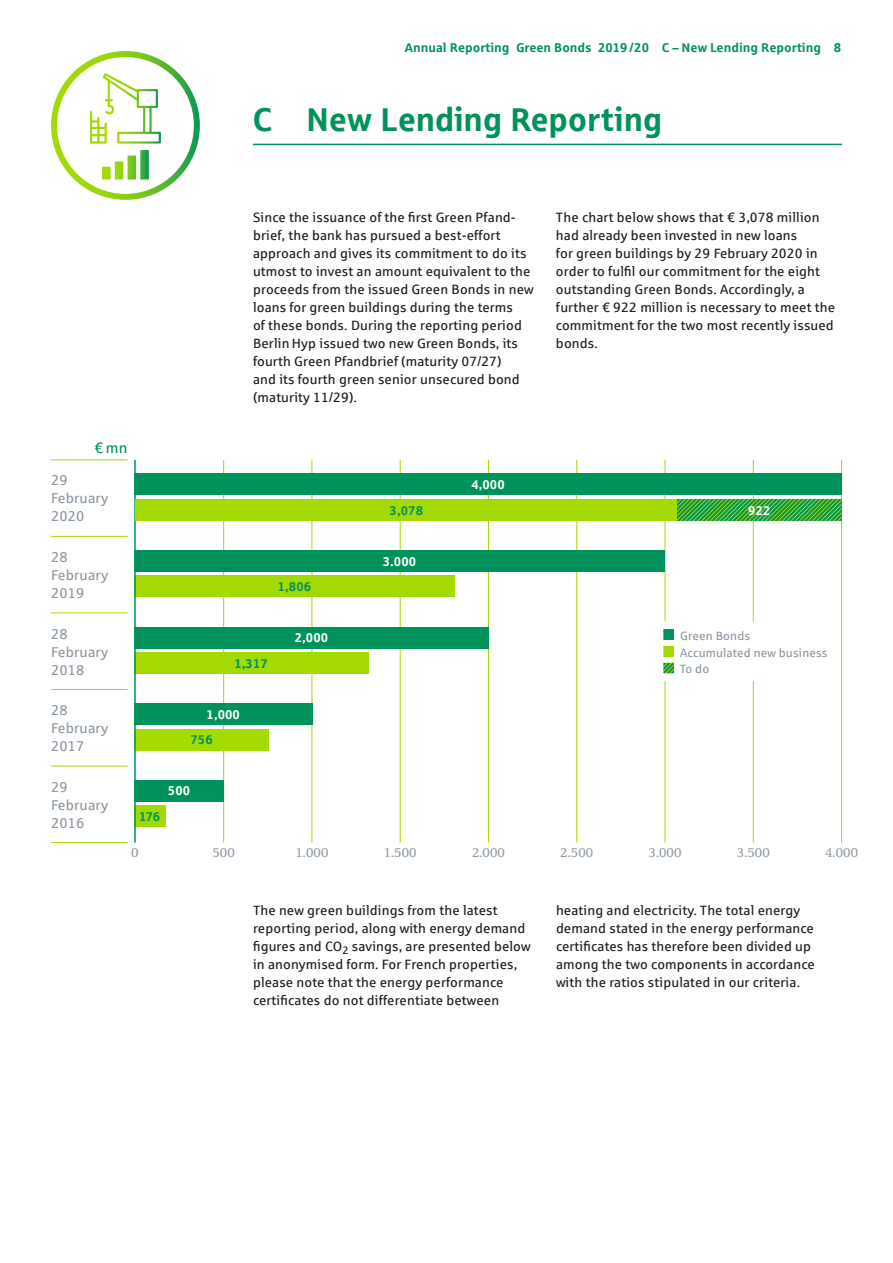
<style>
.page{position:relative;width:893px;height:1263px;background:#fff}
.page>*{position:absolute;margin:0;border:0;box-sizing:border-box;transform-origin:0 0}
.t1{font:33px "Sparkasse Head";letter-spacing:.03em;color:#00925b}
.t2{font:15px "Sparkasse Rg";color:#00925b}
.t3{font:14.25px/18px "Sparkasse Rg";letter-spacing:.01em;color:#8c97a1}
.t4{font:13.5px/18px "Sparkasse Rg";letter-spacing:.01em;color:#1d1d1b}
.t5{font:700 12.75px "Sparkasse Rg";color:#00925b}
.t6{font:12.75px "Sparkasse Serif";letter-spacing:.01em;color:#8c97a1}
.t7{font:700 12.75px "Sparkasse Rg";letter-spacing:.01em;color:#fff}
.t8{font:12px/16.8px "Sparkasse Rg";letter-spacing:.01em;color:#8c97a1}
</style>
<div class="page">
<hr style="left:253px;top:144px;width:589px;height:1px;background:#00925b">
<svg style="left:90px;top:73px;width:71px;height:71px"></svg>
<div style="left:51px;top:51px;width:149px;height:149px;border:6px solid #fff;border-radius:50%"></div>
<svg style="left:102px;top:150px;width:47px;height:30px"></svg>
<hr style="left:51px;top:459px;width:77px;height:1px;background:#a4da04">
<hr style="left:51px;top:536px;width:77px;height:1px;background:#a4da04">
<hr style="left:51px;top:612px;width:77px;height:1px;background:#a4da04">
<hr style="left:51px;top:689px;width:77px;height:1px;background:#a4da04">
<hr style="left:51px;top:766px;width:77px;height:1px;background:#a4da04">
<hr style="left:51px;top:842px;width:77px;height:1px;background:#a4da04">
<hr style="left:665px;top:460px;width:1px;height:382px;background:#a4da04">
<hr style="left:753px;top:460px;width:1px;height:382px;background:#a4da04">
<hr style="left:841px;top:460px;width:1px;height:382px;background:#a4da04">
<hr style="left:576px;top:460px;width:1px;height:382px;background:#a4da04">
<hr style="left:488px;top:460px;width:1px;height:382px;background:#a4da04">
<hr style="left:400px;top:460px;width:1px;height:382px;background:#a4da04">
<hr style="left:223px;top:460px;width:1px;height:382px;background:#a4da04">
<hr style="left:312px;top:460px;width:1px;height:382px;background:#a4da04">
<svg style="left:663px;top:618px;width:179px;height:67px"></svg>
<div style="left:134px;top:627px;width:355px;height:21px;background:#00925b"></div>
<div style="left:134px;top:550px;width:531px;height:22px;background:#00925b"></div>
<div style="left:134px;top:474px;width:708px;height:21px;background:#00925b"></div>
<div style="left:134px;top:703px;width:178px;height:22px;background:#00925b"></div>
<div style="left:134px;top:780px;width:90px;height:21px;background:#00925b"></div>
<div style="left:134px;top:652px;width:234px;height:22px;background:#a4da04"></div>
<div style="left:134px;top:576px;width:321px;height:21px;background:#a4da04"></div>
<div style="left:134px;top:729px;width:135px;height:21px;background:#a4da04"></div>
<div style="left:134px;top:805px;width:31px;height:22px;background:#a4da04"></div>
<hr style="left:134px;top:460px;width:2px;height:382px;background:#00925b">
<svg style="left:677px;top:499px;width:165px;height:22px"></svg>
<div style="left:136px;top:499px;width:541px;height:22px;background:#a4da04"></div>
<p class="t5" style="left:405px;top:39px;width:438px">Annual Reporting Green Bonds 2019 /20 C – New Lending Reporting 8</p>
<h1 class="t1" style="left:253px;top:98px;width:410px">C New Lending Reporting</h1>
<p class="t4" style="left:253px;top:208px;width:282px">Since the issuance of the first Green Pfand&shy;brief, the bank has pursued a best-effort approach and gives its commitment to do its utmost to invest an amount equivalent to the proceeds from the issued Green Bonds in new loans for green buildings during the terms<br>of these bonds. During the reporting period Berlin Hyp issued two new Green Bonds, its fourth Green Pfandbrief (maturity 07/27)<br>and its fourth green senior unsecured bond (maturity 11/29).</p>
<p class="t4" style="left:556px;top:208px;width:281px">The chart below shows that € 3,078 million had already been invested in new loans<br>for green buildings by 29 February 2020 in order to fulfil our commitment for the eight outstanding Green Bonds. Accordingly, a further € 922 million is necessary to meet the commitment for the two most recently issued bonds.</p>
<p class="t2" style="left:94px;top:438px;width:35px">€ mn</p>
<p class="t3" style="left:51px;top:471px;width:59px">29<br>February<br>2020</p>
<p class="t3" style="left:51px;top:548px;width:59px">28<br>February<br>2019</p>
<p class="t3" style="left:51px;top:624px;width:59px">28<br>February<br>2018</p>
<p class="t3" style="left:51px;top:701px;width:59px">28<br>February<br>2017</p>
<p class="t3" style="left:51px;top:777px;width:59px">29<br>February<br>2016</p>
<p class="t5" style="left:278px;top:579px;width:35px">1,806</p>
<p class="t5" style="left:235px;top:655px;width:35px">1,317</p>
<p class="t7" style="left:207px;top:706px;width:35px">1,000</p>
<p class="t5" style="left:190px;top:732px;width:24px">756</p>
<p class="t7" style="left:295px;top:630px;width:35px">2,000</p>
<p class="t5" style="left:139px;top:808px;width:23px">176</p>
<p class="t7" style="left:168px;top:783px;width:24px">500</p>
<p class="t7" style="left:471px;top:477px;width:35px">4,000</p>
<p class="t5" style="left:390px;top:502px;width:35px">3,078</p>
<p class="t7" style="left:748px;top:502px;width:24px">922</p>
<p class="t7" style="left:383px;top:553px;width:35px">3.000</p>
<p class="t8" style="left:680px;top:627px;width:149px">Green Bonds<br>Accumulated new business<br>To do</p>
<p class="t6" style="left:131px;top:845px;width:9px">0</p>
<p class="t6" style="left:212px;top:845px;width:24px">500</p>
<p class="t6" style="left:295px;top:845px;width:34px">1.000</p>
<p class="t6" style="left:384px;top:845px;width:34px">1.500</p>
<p class="t6" style="left:472px;top:845px;width:34px">2.000</p>
<p class="t6" style="left:560px;top:845px;width:34px">2.500</p>
<p class="t6" style="left:649px;top:845px;width:34px">3.000</p>
<p class="t6" style="left:737px;top:845px;width:34px">3.500</p>
<p class="t6" style="left:825px;top:845px;width:34px">4.000</p>
<p class="t4" style="left:253px;top:901px;width:279px">The new green buildings from the latest reporting period, along with energy demand figures and CO<sub>2</sub> savings, are presented below in anonymised form. For French properties, please note that the energy performance certificates do not differentiate between</p>
<p class="t4" style="left:556px;top:901px;width:260px">heating and electricity. The total energy demand stated in the energy performance certificates has therefore been divided up among the two components in accordance with the ratios stipulated in our criteria.</p>
</div>
